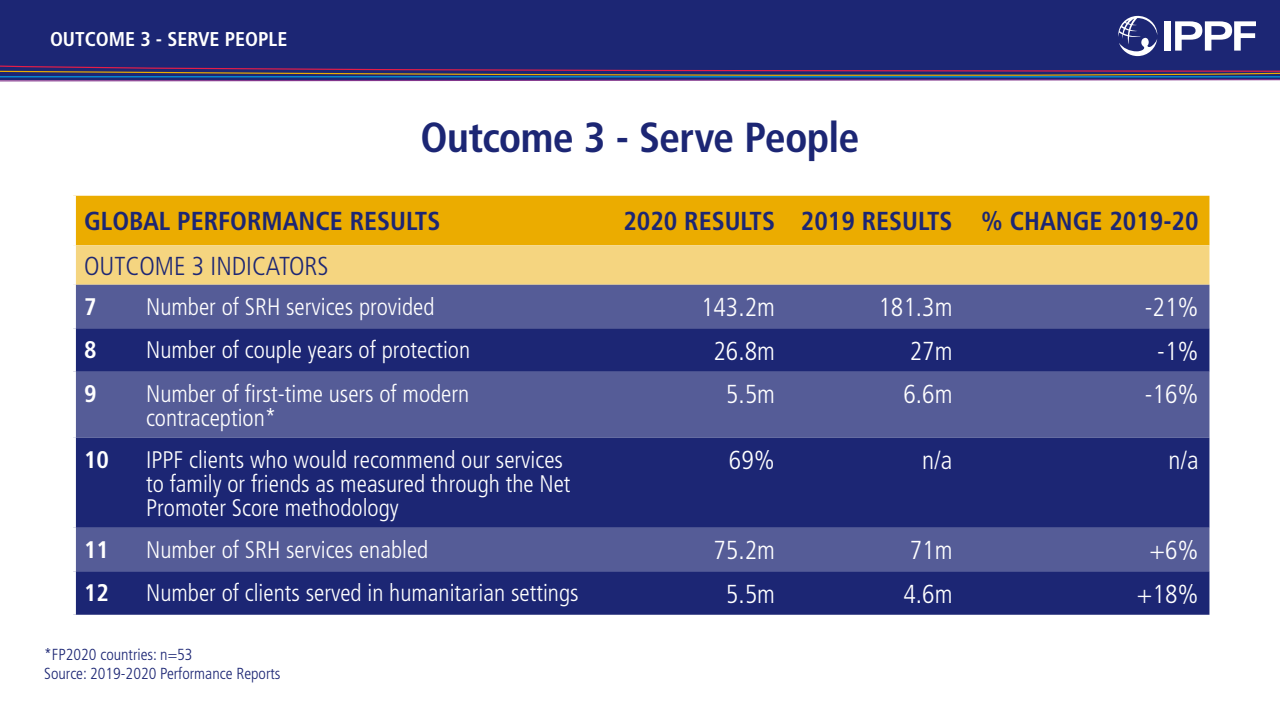
<style>
.page{position:relative;width:1280px;height:720px;background:#fff}
.page>*{position:absolute;margin:0;border:0;box-sizing:border-box;transform-origin:0 0}
.body-ol{font:700 condensed 42px "Frutiger LT Std";letter-spacing:-.02em;color:#1c2674}
.t1{font:300 condensed 26px "Frutiger LT Std";color:#fff}
.t2{font:700 condensed 26px "Frutiger LT Std";color:#1c2674}
.t3{font:300 condensed 26px "Frutiger LT Std";color:#1c2674}
.t4{font:300 condensed 24px/24px "Frutiger LT Std";color:#fff}
.t5{font:700 condensed 24px "Frutiger LT Std";color:#fff}
.t6{font:700 condensed 20px "Frutiger LT Std";color:#fff}
.t7{font:300 condensed 16px "Frutiger LT Std";color:#1c2674}
</style>
<div class="page">
<div style="left:0;top:0;width:1280px;height:80px;background:#1c2674"></div>
<div style="left:1164px;top:21px;width:7px;height:30px;background:#fff"></div>
<svg style="left:1175px;top:21px;width:81px;height:30px"></svg>
<svg style="left:1118px;top:15px;width:39px;height:41px"></svg>
<svg style="left:0;top:65px;width:1280px;height:17px"></svg>
<hr style="left:0;top:76px;width:1280px;height:1px;background:#009fe3">
<div style="left:76px;top:196px;width:1133px;height:49px;background:#ebac00"></div>
<div style="left:76px;top:245px;width:1133px;height:40px;background:#f5d580"></div>
<div style="left:76px;top:285px;width:1133px;height:43px;background:#555c97"></div>
<svg style="left:76px;top:328px;width:1133px;height:287px;background:#323b81"></svg>
<p class="t6" style="left:50px;top:27px;width:239px">OUTCOME 3 - SERVE PEOPLE</p>
<p class="body-ol" style="left:420px;top:112px;width:441px">Outcome 3 - Serve People</p>
<p class="t2" style="left:84px;top:206px;width:358px">GLOBAL PERFORMANCE RESULTS</p>
<p class="t2" style="left:623px;top:206px;width:153px">2020 RESULTS</p>
<p class="t2" style="left:801px;top:206px;width:153px">2019 RESULTS</p>
<p class="t2" style="left:981px;top:206px;width:219px">% CHANGE 2019-20</p>
<p class="t3" style="left:84px;top:251px;width:246px">OUTCOME 3 INDICATORS</p>
<p class="t5" style="left:84px;top:292px;width:14px">7</p>
<p class="t4" style="left:146px;top:295px;width:290px">Number of SRH services provided</p>
<p class="t1" style="left:701px;top:293px;width:75px">143.2m</p>
<p class="t1" style="left:879px;top:293px;width:75px">181.3m</p>
<p class="t1" style="left:1145px;top:293px;width:55px">-21%</p>
<p class="t5" style="left:84px;top:336px;width:14px">8</p>
<p class="t4" style="left:146px;top:338px;width:326px">Number of couple years of protection</p>
<p class="t1" style="left:713px;top:336px;width:63px">26.8m</p>
<p class="t1" style="left:910px;top:336px;width:44px">27m</p>
<p class="t1" style="left:1157px;top:336px;width:43px">-1%</p>
<p class="t5" style="left:84px;top:379px;width:14px">9</p>
<p class="t4" style="left:146px;top:382px;width:325px">Number of first-time users of modern contraception*</p>
<p class="t1" style="left:726px;top:380px;width:51px">5.5m</p>
<p class="t1" style="left:903px;top:380px;width:51px">6.6m</p>
<p class="t1" style="left:1145px;top:380px;width:55px">-16%</p>
<p class="t5" style="left:84px;top:445px;width:26px">10</p>
<p class="t4" style="left:146px;top:448px;width:426px">IPPF clients who would recommend our services to family or friends as measured through the Net<br>Promoter Score methodology</p>
<p class="t1" style="left:729px;top:446px;width:48px">69%</p>
<p class="t1" style="left:922px;top:446px;width:32px">n/a</p>
<p class="t1" style="left:1168px;top:446px;width:32px">n/a</p>
<p class="t5" style="left:84px;top:535px;width:26px">11</p>
<p class="t4" style="left:146px;top:538px;width:284px">Number of SRH services enabled</p>
<p class="t1" style="left:713px;top:536px;width:63px">75.2m</p>
<p class="t1" style="left:910px;top:536px;width:44px">71m</p>
<p class="t1" style="left:1149px;top:536px;width:51px">+6%</p>
<p class="t5" style="left:84px;top:579px;width:26px">12</p>
<p class="t4" style="left:146px;top:581px;width:434px">Number of clients served in humanitarian settings</p>
<p class="t1" style="left:726px;top:579px;width:51px">5.5m</p>
<p class="t1" style="left:903px;top:579px;width:51px">4.6m</p>
<p class="t1" style="left:1137px;top:579px;width:63px">+18%</p>
<p class="t7" style="left:44px;top:645px;width:150px">*FP2020 countries: n=53</p>
<p class="t7" style="left:44px;top:665px;width:238px">Source: 2019-2020 Performance Reports</p>
</div>
